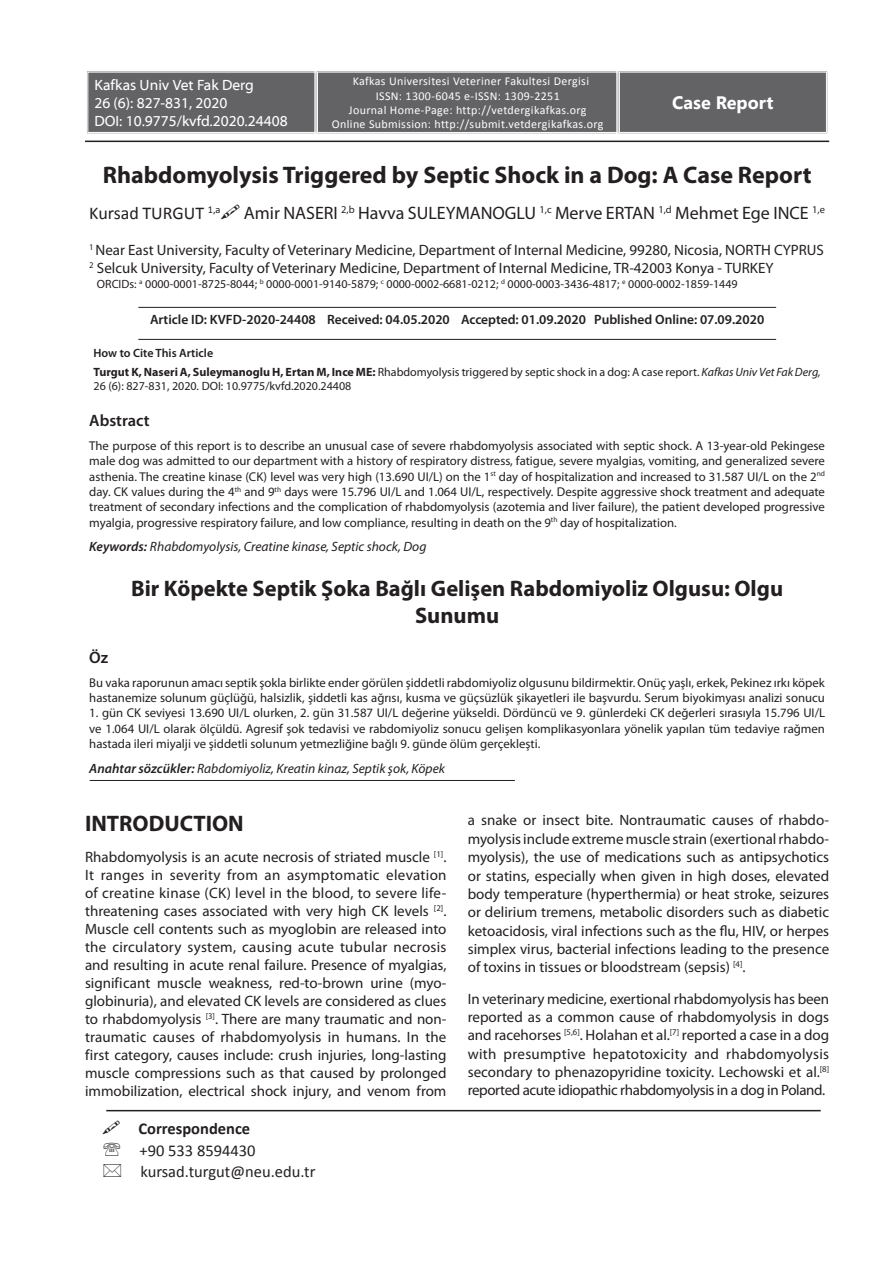
<style>
.page{position:relative;width:893px;height:1263px;background:#fff}
.page>*{position:absolute;margin:0;border:0;box-sizing:border-box;transform-origin:0 0}
.t1{font:700 24px "Myriad Pro";color:#231f20}
.t2{font:700 22.5px/27px "Myriad Pro";color:#231f20;text-align:center}
.t3{font:18px "Myriad Pro";color:#231f20}
.t4{font:18px "Calibri";color:#231f20}
.t5{font:700 18px "Segoe UI";color:#fff}
.t6{font:16.5px/21.6px "Calibri";color:#231f20}
.t7{font:700 16.5px "Calibri";color:#231f20}
.t8{font:600 16.5px "Myriad Pro";color:#231f20}
.t9{font:15px/18px "Myriad Pro";color:#231f20;text-align:justify}
.t10{font:15px/18px "Myriad Web Pro";color:#fff}
.t11{font:italic 13.5px "Myriad Pro";color:#231f20}
.t12{font:600 13.5px "Myriad Pro";color:#231f20}
.t13{font:12.75px/15.3px "Myriad Pro";color:#231f20;text-align:justify}
.t14{font:12px/18.6px "Myriad Pro";color:#231f20}
.t15{font:12px/14.2px "Calibri";letter-spacing:.03em;color:#fff;text-align:center}
.s1{font-weight:600}
.s2{font-weight:700}
.s3{font-style:italic}
</style>
<div class="page">
<hr style="left:106px;top:1110px;width:715px;height:1px;background:#231f20">
<hr style="left:85px;top:141px;width:744px;height:1px;background:#231f20">
<hr style="left:138px;top:307px;width:638px;height:1px;background:#231f20">
<hr style="left:138px;top:339px;width:638px;height:1px;background:#231f20">
<hr style="left:90px;top:780px;width:425px;height:1px;background:#231f20">
<div style="left:87px;top:71px;width:738px;height:63px;background:#636366"></div>
<div style="left:618px;top:70px;width:210px;height:64px;border:1px solid #fff"></div>
<div style="left:619px;top:72px;width:208px;height:61px;border:1px solid #fff"></div>
<p class="t10" style="left:94px;top:77px;width:195px">Kafkas Univ Vet Fak Derg<br>26 (6): 827-831, 2020<br>DOI: 10.9775/kvfd.2020.24408</p>
<p class="t15" style="left:332px;top:74px;width:273px">Kafkas Universitesi Veteriner Fakultesi Dergisi<br>ISSN: 1300-6045 e-ISSN: 1309-2251<br>Journal Home-Page: http://vetdergikafkas.org Online Submission: http://submit.vetdergikafkas.org</p>
<p class="t5" style="left:672px;top:90px;width:103px">Case Report</p>
<h1 class="t1" style="left:103px;top:162px;width:710px">Rhabdomyolysis Triggered by Septic Shock in a Dog: A Case Report</h1>
<p class="t4" style="left:89px;top:202px;width:133px">Kursad TURGUT <sup>1,a</sup></p>
<p class="t3" style="left:244px;top:202px;width:583px">Amir NASERI <sup>2,b</sup> Havva SULEYMANOGLU <sup>1,c</sup> Merve ERTAN <sup>1,d</sup> Mehmet Ege INCE <sup>1,e</sup></p>
<p class="t9" style="left:89px;top:241px;width:736px"><sup>1</sup> Near East University, Faculty of Veterinary Medicine, Department of Internal Medicine, 99280, Nicosia, NORTH CYPRUS<br><sup>2</sup> Selcuk University, Faculty of Veterinary Medicine, Department of Internal Medicine, TR-42003 Konya - TURKEY</p>
<p class="t14" style="left:97px;top:275px;width:642px">ORCIDs: <sup>a</sup> 0000-0001-8725-8044; <sup>b</sup> 0000-0001-9140-5879; <sup>c</sup> 0000-0002-6681-0212; <sup>d</sup> 0000-0003-3436-4817; <sup>e</sup> 0000-0002-1859-1449</p>
<p class="t12" style="left:150px;top:311px;width:616px">Article ID: KVFD-2020-24408 Received: 04.05.2020 Accepted: 01.09.2020 Published Online: 07.09.2020</p>
<p class="t14" style="left:94px;top:344px;width:729px"><span class="s1">How to Cite This Article<br></span><span class="s2">Turgut K, Naseri A, Suleymanoglu H, Ertan M, Ince ME:</span> Rhabdomyolysis triggered by septic shock in a dog: A case report. <span class="s3">Kafkas Univ Vet Fak Derg,</span></p>
<p class="t14" style="left:94px;top:377px;width:259px">26 (6): 827-831, 2020<span class="s3">.</span> DOI: 10.9775/kvfd.2020.24408</p>
<p class="t8" style="left:89px;top:410px;width:62px">Abstract</p>
<p class="t13" style="left:89px;top:438px;width:737px">The purpose of this report is to describe an unusual case of severe rhabdomyolysis associated with septic shock. A 13-year-old Pekingese male dog was admitted to our department with a history of respiratory distress, fatigue, severe myalgias, vomiting, and generalized severe asthenia. The creatine kinase (CK) level was very high (13.690 UI/L) on the 1<sup>st</sup> day of hospitalization and increased to 31.587 UI/L on the 2<sup>nd </sup>day. CK values during the 4<sup>th</sup> and 9<sup>th</sup> days were 15.796 UI/L and 1.064 UI/L, respectively. Despite aggressive shock treatment and adequate treatment of secondary infections and the complication of rhabdomyolysis (azotemia and liver failure), the patient developed progressive myalgia, progressive respiratory failure, and low compliance, resulting in death on the 9<sup>th</sup> day of hospitalization.</p>
<p class="t11" style="left:89px;top:538px;width:339px"><span class="s1">Keywords:</span> Rhabdomyolysis, Creatine kinase, Septic shock, Dog</p>
<h2 class="t2" style="left:131px;top:575px;width:653px">Bir Köpekte Septik Şoka Bağlı Gelişen Rabdomiyoliz Olgusu: Olgu<br>Sunumu</h2>
<p class="t8" style="left:89px;top:647px;width:20px">Öz</p>
<p class="t13" style="left:89px;top:675px;width:737px">Bu vaka raporunun amacı septik şokla birlikte ender görülen şiddetli rabdomiyoliz olgusunu bildirmektir. Onüç yaşlı, erkek, Pekinez ırkı köpek hastanemize solunum güçlüğü, halsizlik, şiddetli kas ağrısı, kusma ve güçsüzlük şikayetleri ile başvurdu. Serum biyokimyası analizi sonucu</p>
<p class="t13" style="left:89px;top:705px;width:737px">1. gün CK seviyesi 13.690 UI/L olurken, 2. gün 31.587 UI/L değerine yükseldi. Dördüncü ve 9. günlerdeki CK değerleri sırasıyla 15.796 UI/L ve 1.064 UI/L olarak ölçüldü. Agresif şok tedavisi ve rabdomiyoliz sonucu gelişen komplikasyonlara yönelik yapılan tüm tedaviye rağmen hastada ileri miyalji ve şiddetli solunum yetmezliğine bağlı 9. günde ölüm gerçekleşti.</p>
<p class="t11" style="left:89px;top:760px;width:357px"><span class="s1">Anahtar sözcükler:</span> Rabdomiyoliz, Kreatin kinaz, Septik şok, Köpek</p>
<h2 class="t2" style="left:85px;top:810px;width:160px">INTRODUCTION</h2>
<p class="t9" style="left:85px;top:847px;width:363px">Rhabdomyolysis is an acute necrosis of striated muscle <sup>[1]</sup>.<br>It ranges in severity from an asymptomatic elevation of creatine kinase (CK) level in the blood, to severe life&shy;threatening cases associated with very high CK levels <sup>[2]</sup>.<br>Muscle cell contents such as myoglobin are released into the circulatory system, causing acute tubular necrosis and resulting in acute renal failure. Presence of myalgias, significant muscle weakness, red-to-brown urine (myo&shy;globinuria), and elevated CK levels are considered as clues to rhabdomyolysis <sup>[3]</sup>. There are many traumatic and non&shy;traumatic causes of rhabdomyolysis in humans. In the first category, causes include: crush injuries, long-lasting muscle compressions such as that caused by prolonged immobilization, electrical shock injury, and venom from</p>
<p class="t9" style="left:468px;top:811px;width:363px;line-height:18.5px">a snake or insect bite. Nontraumatic causes of rhabdo&shy;myolysis include extreme muscle strain (exertional rhabdo&shy;myolysis), the use of medications such as antipsychotics or statins, especially when given in high doses, elevated body temperature (hyperthermia) or heat stroke, seizures or delirium tremens, metabolic disorders such as diabetic ketoacidosis, viral infections such as the flu, HIV, or herpes simplex virus, bacterial infections leading to the presence of toxins in tissues or bloodstream (sepsis) <sup>[4]</sup>.</p>
<p class="t9" style="left:468px;top:989px;width:363px">In veterinary medicine, exertional rhabdomyolysis has been reported as a common cause of rhabdomyolysis in dogs and racehorses <sup>[5,6]</sup>. Holahan et al.<sup>[7]</sup> reported a case in a dog with presumptive hepatotoxicity and rhabdomyolysis secondary to phenazopyridine toxicity. Lechowski et al.<sup>[8] </sup>reported acute idiopathic rhabdomyolysis in a dog in Poland.</p>
<p class="t7" style="left:138px;top:1118px;width:113px">Correspondence</p>
<p class="t6" style="left:140px;top:1139px;width:177px">+90 533 8594430 kursad.turgut@neu.edu.tr</p>
</div>
